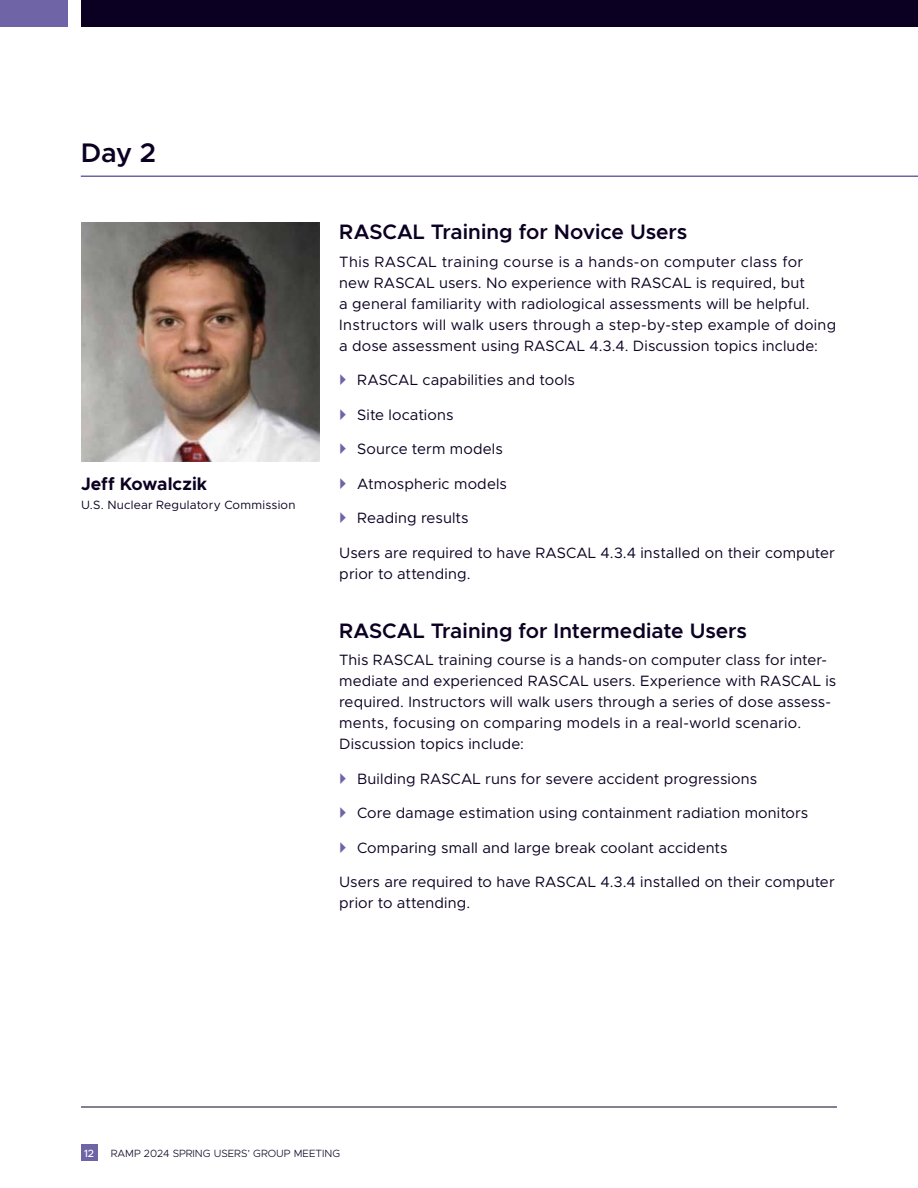
<style>
.page{position:relative;width:918px;height:1188px;background:#fff}
.page>*{position:absolute;margin:0;border:0;box-sizing:border-box;transform-origin:0 0}
.t1{font:600 27px "Metropolis";color:#0c0022}
.t2{font:600 21px "Metropolis";color:#0c0022}
.t3{font:700 18px "Metropolis";letter-spacing:.005em;color:#0c0022}
.t4{font:15px/21px "Metropolis";letter-spacing:.01em;color:#0c0022}
.t5{font:12px "Metropolis";letter-spacing:.02em;color:#0c0022}
.t6{font:300 10.5px "Metropolis";color:#0c0022}
.t7{font:500 10.5px "Metropolis";color:#fff}
</style>
<div class="page">
<div style="left:81px;top:1145px;width:16px;height:16px;background:#6f64a5"></div>
<div style="left:81px;top:0;width:837px;height:27px;background:#0c0022"></div>
<div style="left:0;top:0;width:68px;height:27px;background:#6f64a5"></div>
<hr style="left:81px;top:1107px;width:756px;height:1px;background:#0c0022">
<hr style="left:81px;top:176px;width:837px;height:1px;background:#6f64a5">
<img style="left:81px;top:222px;width:239px;height:239px">
<h1 class="t1" style="left:81px;top:136px;width:77px">Day 2</h1>
<p class="t3" style="left:81px;top:472px;width:128px">Jeff Kowalczik</p>
<p class="t5" style="left:81px;top:497px;width:216px">U.S. Nuclear Regulatory Commission</p>
<h2 class="t2" style="left:339px;top:219px;width:350px">RASCAL Training for Novice Users</h2>
<p class="t4" style="left:339px;top:251px;width:498px">This RASCAL training course is a hands-on computer class for new RASCAL users. No experience with RASCAL is required, but<br>a general familiarity with radiological assessments will be helpful.<br>Instructors will walk users through a step-by-step example of doing a dose assessment using RASCAL 4.3.4. Discussion topics include:</p>
<p class="t4" style="left:357px;top:370px;width:219px">RASCAL capabilities and tools</p>
<p class="t4" style="left:357px;top:404px;width:98px">Site locations</p>
<p class="t4" style="left:357px;top:439px;width:147px">Source term models</p>
<p class="t4" style="left:357px;top:473px;width:151px">Atmospheric models</p>
<p class="t4" style="left:357px;top:508px;width:113px">Reading results</p>
<p class="t4" style="left:339px;top:542px;width:497px">Users are required to have RASCAL 4.3.4 installed on their computer prior to attending.</p>
<h2 class="t2" style="left:339px;top:617px;width:409px">RASCAL Training for Intermediate Users</h2>
<p class="t4" style="left:339px;top:650px;width:499px">This RASCAL training course is a hands-on computer class for inter&shy;mediate and experienced RASCAL users. Experience with RASCAL is required. Instructors will walk users through a series of dose assess&shy;ments, focusing on comparing models in a real-world scenario.<br>Discussion topics include:</p>
<p class="t4" style="left:357px;top:768px;width:402px">Building RASCAL runs for severe accident progressions</p>
<p class="t4" style="left:357px;top:803px;width:453px">Core damage estimation using containment radiation monitors</p>
<p class="t4" style="left:357px;top:837px;width:372px">Comparing small and large break coolant accidents</p>
<p class="t4" style="left:339px;top:872px;width:497px">Users are required to have RASCAL 4.3.4 installed on their computer prior to attending.</p>
<p class="t7" style="left:84px;top:1147px;width:12px">12</p>
<p class="t6" style="left:111px;top:1147px;width:231px">RAMP 2024 SPRING USERS’ GROUP MEETING</p>
</div>
